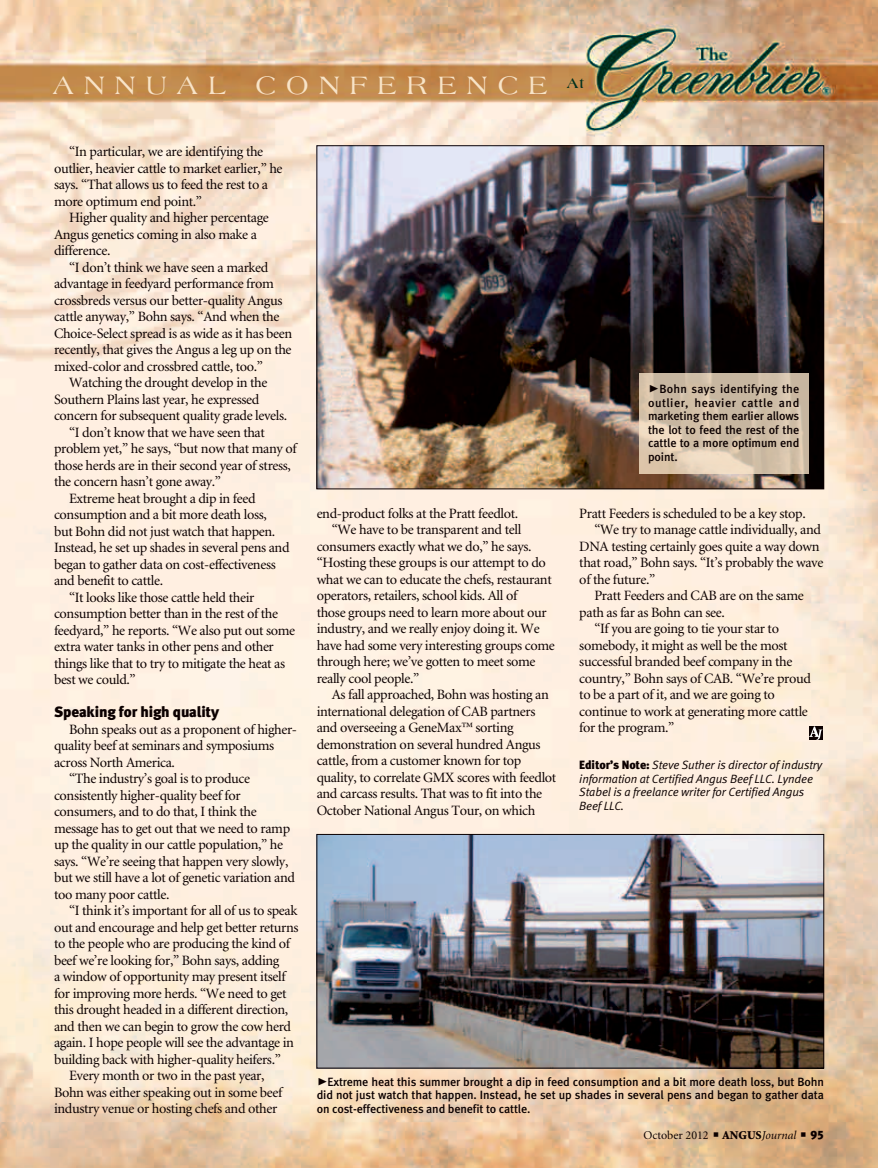
<style>
.page{position:relative;width:878px;height:1168px;background:#fff}
.page>*{position:absolute;margin:0;border:0;box-sizing:border-box;transform-origin:0 0}
.t1{font:27px "Americana";letter-spacing:.38em;color:#f8e4c8}
.subhead{font:15px "Meta Black LF";letter-spacing:-.01em;color:#0b0000}
.body_text{font:14.25px/16.5px "Minion";letter-spacing:-.025em;color:#0b0000}
.cutlines{font:12px/13.5px "Meta Medium LF";letter-spacing:-.01em;color:#0b0000;text-align:justify}
.editor_s_note{font:italic 12px/13.5px "Meta Normal LF";letter-spacing:-.01em;color:#0b0000}
.t2{font:12px "Minion";color:#0b0000}
.s1{font-family:"Meta Black Caps Expert";font-size:21px}
.s2{font-family:"Meta Black LF";font-style:normal}
.s3{font-weight:900}
.s4{font-style:italic}
.s5{font-family:"Meta Black LF"}
</style>
<div class="page">
<img style="left:0;top:0;width:878px;height:1168px">
<svg style="left:809px;top:726px;width:13px;height:14px"></svg>
<img style="left:318px;top:148px;width:504px;height:339px">
<img style="left:318px;top:836px;width:504px;height:230px">
<div style="left:316px;top:834px;width:508px;height:234px;border:1px solid #0b0000"></div>
<svg style="left:639px;top:373px;width:169px;height:101px;background:#d4c1aa"></svg>
<h1 class="t1" style="left:53px;top:70px;width:533px">ANNUAL CONFERENCE <sup>At</sup></h1>
<p class="body_text" style="left:54px;top:144px;width:230px;text-indent:15px">“In particular, we are identifying the outlier, heavier cattle to market earlier,” he says. “That allows us to feed the rest to a more optimum end point.”</p>
<p class="body_text" style="left:54px;top:210px;width:216px;text-indent:15px">Higher quality and higher percentage<br>Angus genetics coming in also make a difference.</p>
<p class="body_text" style="left:54px;top:259px;width:240px;text-indent:15px">“I don’t think we have seen a marked advantage in feedyard performance from crossbreds versus our better-quality Angus cattle anyway,” Bohn says. “And when the Choice-Select spread is as wide as it has been recently, that gives the Angus a leg up on the mixed-color and crossbred cattle, too.”</p>
<p class="body_text" style="left:54px;top:375px;width:235px;text-indent:15px">Watching the drought develop in the<br>Southern Plains last year, he expressed concern for subsequent quality grade levels.</p>
<p class="body_text" style="left:54px;top:424px;width:244px;text-indent:15px">“I don’t know that we have seen that problem yet,” he says, “but now that many of those herds are in their second year of stress, the concern hasn’t gone away.”</p>
<p class="body_text" style="left:54px;top:490px;width:237px;text-indent:15px">Extreme heat brought a dip in feed consumption and a bit more death loss,<br>but Bohn did not just watch that happen.<br>Instead, he set up shades in several pens and began to gather data on cost-effectiveness and benefit to cattle.</p>
<p class="body_text" style="left:54px;top:589px;width:243px;text-indent:15px">“It looks like those cattle held their consumption better than in the rest of the feedyard,” he reports. “We also put out some extra water tanks in other pens and other things like that to try to mitigate the heat as best we could.”</p>
<p class="subhead" style="left:54px;top:703px;width:167px">Speaking for high quality</p>
<p class="body_text" style="left:54px;top:721px;width:244px;text-indent:15px">Bohn speaks out as a proponent of higher&shy;quality beef at seminars and symposiums across North America.</p>
<p class="body_text" style="left:54px;top:771px;width:242px;text-indent:15px">“The industry’s goal is to produce consistently higher-quality beef for consumers, and to do that, I think the message has to get out that we need to ramp up the quality in our cattle population,” he says. “We’re seeing that happen very slowly, but we still have a lot of genetic variation and too many poor cattle.</p>
<p class="body_text" style="left:54px;top:903px;width:246px;text-indent:15px">“I think it’s important for all of us to speak out and encourage and help get better returns to the people who are producing the kind of beef we’re looking for,” Bohn says, adding<br>a window of opportunity may present itself for improving more herds. “We need to get this drought headed in a different direction, and then we can begin to grow the cow herd again. I hope people will see the advantage in building back with higher-quality heifers.”</p>
<p class="body_text" style="left:54px;top:1068px;width:230px;text-align:center">Every month or two in the past year,<br>Bohn was either speaking out in some beef industry venue or hosting chefs and other</p>
<p class="body_text" style="left:316px;top:505px;width:203px">end-product folks at the Pratt feedlot.</p>
<p class="body_text" style="left:316px;top:522px;width:240px;text-indent:15px">“We have to be transparent and tell consumers exactly what we do,” he says. “Hosting these groups is our attempt to do what we can to educate the chefs, restaurant operators, retailers, school kids. All of<br>those groups need to learn more about our industry, and we really enjoy doing it. We have had some very interesting groups come through here; we’ve gotten to meet some really cool people.”</p>
<p class="body_text" style="left:316px;top:687px;width:241px;text-indent:15px">As fall approached, Bohn was hosting an international delegation of CAB partners and overseeing a GeneMax™ sorting demonstration on several hundred Angus cattle, from a customer known for top quality, to correlate GMX scores with feedlot and carcass results. That was to fit into the October National Angus Tour, on which</p>
<p class="cutlines" style="left:648px;top:382px;width:153px"><span class="s1">@</span>Bohn says identifying the outlier, heavier cattle and marketing them earlier allows the lot to feed the rest of the cattle to a more optimum end point.</p>
<p class="body_text" style="left:579px;top:505px;width:228px">Pratt Feeders is scheduled to be a key stop.</p>
<p class="body_text" style="left:579px;top:522px;width:245px;text-indent:15px">“We try to manage cattle individually, and DNA testing certainly goes quite a way down that road,” Bohn says. “It’s probably the wave of the future.”</p>
<p class="body_text" style="left:579px;top:588px;width:226px;text-indent:15px">Pratt Feeders and CAB are on the same path as far as Bohn can see.</p>
<p class="body_text" style="left:579px;top:621px;width:233px;text-indent:15px">“If you are going to tie your star to somebody, it might as well be the most successful branded beef company in the country,” Bohn says of CAB. “We’re proud to be a part of it, and we are going to continue to work at generating more cattle for the program.”</p>
<p class="editor_s_note" style="left:579px;top:758px;width:244px"><span class="s2">Editor’s Note:</span> Steve Suther is director of industry information at Certified Angus Beef LLC. Lyndee Stabel is a freelance writer for Certified Angus Beef LLC.</p>
<p class="cutlines" style="left:316px;top:1075px;width:509px"><span class="s1">@</span>Extreme heat this summer brought a dip in feed consumption and a bit more death loss, but Bohn did not just watch that happen. Instead, he set up shades in several pens and began to gather data on cost-effectiveness and benefit to cattle.</p>
<p class="t2" style="left:643px;top:1129px;width:182px">October 2012 ■ <span class="s3">ANGUS</span><span class="s4">Journal</span> ■ <span class="s5">95</span></p>
</div>
